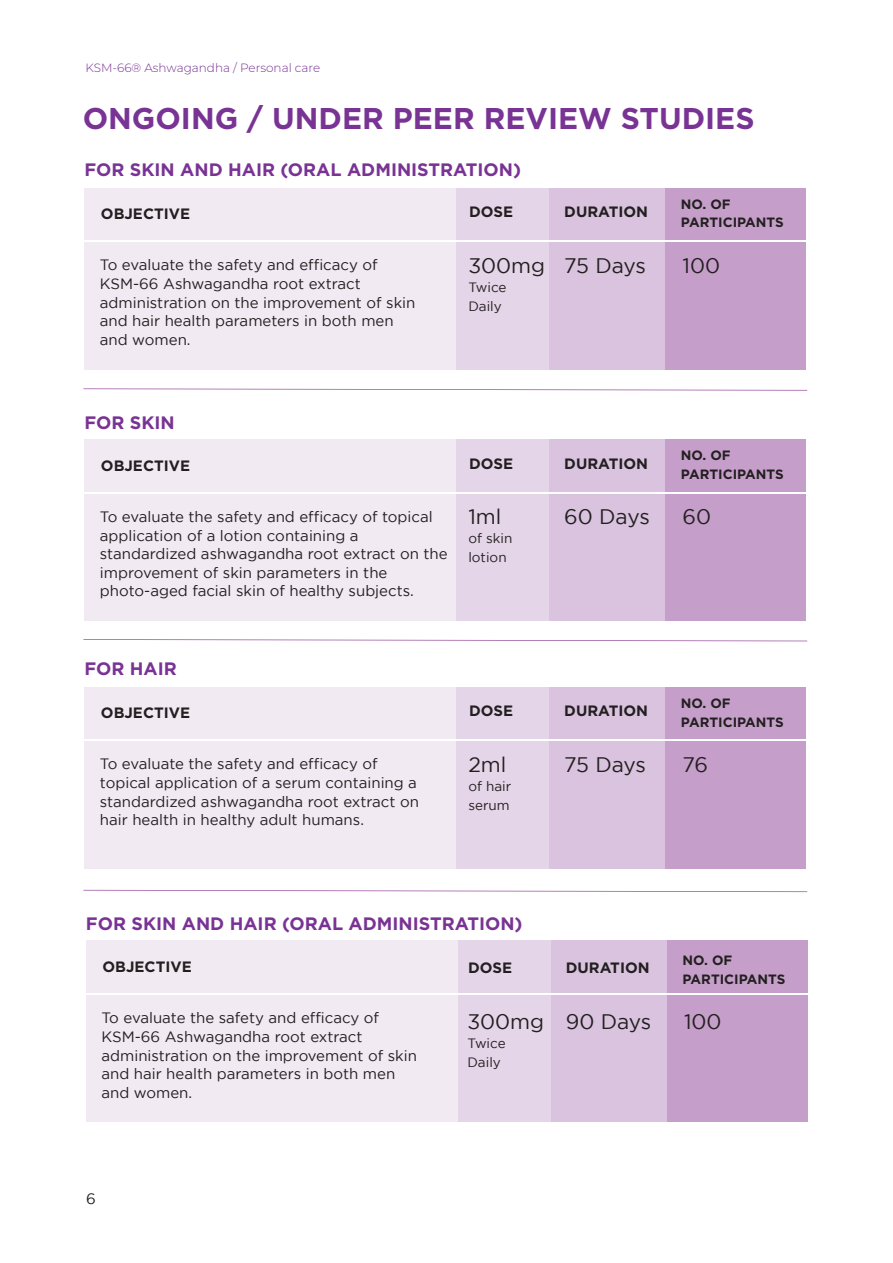
<style>
.page{position:relative;width:893px;height:1263px;background:#fff}
.page>*{position:absolute;margin:0;border:0;box-sizing:border-box;transform-origin:0 0}
.t1{font:700 30px "Gotham";color:#793394}
.t2{font:21px "Gotham";color:#231f20}
.t3{font:700 18px "Gotham";color:#793394}
.t4{font:15px/18.6px "Gotham";color:#231f20}
.t5{font:700 15px "Gotham";color:#231f20}
.t6{font:700 13.5px/18.9px "Gotham";color:#231f20}
.t7{font:13.5px/18.9px "Gotham";color:#231f20}
.t8{font:300 12px "Montserrat";color:#793394}
</style>
<div class="page">
<div style="left:85px;top:188px;width:371px;height:181px;background:#f1eaf3"></div>
<div style="left:456px;top:188px;width:93px;height:181px;background:#e5d5e8"></div>
<div style="left:549px;top:188px;width:117px;height:181px;background:#d9c3de"></div>
<div style="left:665px;top:188px;width:141px;height:181px;background:#c59fc9"></div>
<hr style="left:80px;top:241px;width:730px;height:1px;background:#fff">
<div style="left:86px;top:941px;width:372px;height:181px;background:#f1eaf3"></div>
<div style="left:458px;top:941px;width:93px;height:181px;background:#e5d5e8"></div>
<div style="left:551px;top:941px;width:116px;height:181px;background:#d9c3de"></div>
<div style="left:667px;top:941px;width:141px;height:181px;background:#c59fc9"></div>
<hr style="left:81px;top:993px;width:731px;height:2px;background:#fff">
<div style="left:85px;top:439px;width:371px;height:182px;background:#f1eaf3"></div>
<div style="left:456px;top:439px;width:93px;height:182px;background:#e5d5e8"></div>
<div style="left:549px;top:439px;width:117px;height:182px;background:#d9c3de"></div>
<div style="left:665px;top:439px;width:141px;height:182px;background:#c59fc9"></div>
<hr style="left:80px;top:492px;width:730px;height:2px;background:#fff">
<div style="left:85px;top:687px;width:371px;height:181px;background:#f1eaf3"></div>
<div style="left:456px;top:687px;width:93px;height:181px;background:#e5d5e8"></div>
<div style="left:549px;top:687px;width:117px;height:181px;background:#d9c3de"></div>
<div style="left:665px;top:687px;width:141px;height:181px;background:#c59fc9"></div>
<hr style="left:80px;top:740px;width:730px;height:1px;background:#fff">
<svg style="left:83px;top:388px;width:724px;height:3px"></svg>
<svg style="left:83px;top:639px;width:724px;height:2px"></svg>
<svg style="left:83px;top:890px;width:724px;height:2px"></svg>
<p class="t8" style="left:85px;top:60px;width:236px">KSM-66® Ashwagandha / Personal care</p>
<h1 class="t1" style="left:83px;top:101px;width:673px">ONGOING / UNDER PEER REVIEW STUDIES</h1>
<p class="t3" style="left:84px;top:159px;width:438px">FOR SKIN AND HAIR (ORAL ADMINISTRATION)</p>
<p class="t5" style="left:101px;top:205px;width:91px">OBJECTIVE</p>
<p class="t4" style="left:100px;top:256px;width:317px">To evaluate the safety and efficacy of<br>KSM-66 Ashwagandha root extract administration on the improvement of skin and hair health parameters in both men and women.</p>
<p class="t5" style="left:469px;top:203px;width:46px">DOSE</p>
<p class="t5" style="left:564px;top:203px;width:85px">DURATION</p>
<p class="t6" style="left:681px;top:194px;width:104px">NO. OF<br>PARTICIPANTS</p>
<h2 class="t2" style="left:468px;top:254px;width:78px">300mg</h2>
<p class="t7" style="left:468px;top:277px;width:40px">Twice<br>Daily</p>
<h2 class="t2" style="left:564px;top:254px;width:83px">75 Days</h2>
<h2 class="t2" style="left:682px;top:254px;width:39px">100</h2>
<p class="t3" style="left:84px;top:412px;width:92px">FOR SKIN</p>
<p class="t5" style="left:101px;top:457px;width:91px">OBJECTIVE</p>
<p class="t4" style="left:100px;top:507px;width:349px">To evaluate the safety and efficacy of topical application of a lotion containing a standardized ashwagandha root extract on the improvement of skin parameters in the photo-aged facial skin of healthy subjects.</p>
<p class="t5" style="left:469px;top:455px;width:46px">DOSE</p>
<p class="t5" style="left:564px;top:455px;width:85px">DURATION</p>
<p class="t6" style="left:681px;top:445px;width:104px">NO. OF<br>PARTICIPANTS</p>
<h2 class="t2" style="left:468px;top:505px;width:35px">1ml</h2>
<p class="t7" style="left:468px;top:529px;width:45px">of skin lotion</p>
<h2 class="t2" style="left:564px;top:505px;width:87px">60 Days</h2>
<h2 class="t2" style="left:682px;top:505px;width:30px">60</h2>
<p class="t3" style="left:84px;top:658px;width:94px">FOR HAIR</p>
<p class="t5" style="left:101px;top:704px;width:91px">OBJECTIVE</p>
<p class="t4" style="left:100px;top:755px;width:321px">To evaluate the safety and efficacy of topical application of a serum containing a standardized ashwagandha root extract on hair health in healthy adult humans.</p>
<p class="t5" style="left:469px;top:702px;width:46px">DOSE</p>
<p class="t5" style="left:564px;top:702px;width:85px">DURATION</p>
<p class="t6" style="left:681px;top:693px;width:104px">NO. OF<br>PARTICIPANTS</p>
<h2 class="t2" style="left:468px;top:753px;width:40px">2ml</h2>
<p class="t7" style="left:468px;top:776px;width:44px">of hair serum</p>
<h2 class="t2" style="left:564px;top:753px;width:83px">75 Days</h2>
<h2 class="t2" style="left:682px;top:753px;width:27px">76</h2>
<p class="t3" style="left:86px;top:913px;width:438px">FOR SKIN AND HAIR (ORAL ADMINISTRATION)</p>
<p class="t5" style="left:103px;top:958px;width:91px">OBJECTIVE</p>
<p class="t4" style="left:101px;top:1008px;width:317px">To evaluate the safety and efficacy of<br>KSM-66 Ashwagandha root extract administration on the improvement of skin and hair health parameters in both men and women.</p>
<p class="t5" style="left:468px;top:959px;width:46px">DOSE</p>
<p class="t5" style="left:566px;top:959px;width:85px">DURATION</p>
<p class="t6" style="left:682px;top:950px;width:104px">NO. OF<br>PARTICIPANTS</p>
<h2 class="t2" style="left:467px;top:1010px;width:78px">300mg</h2>
<p class="t7" style="left:467px;top:1033px;width:40px">Twice<br>Daily</p>
<h2 class="t2" style="left:566px;top:1010px;width:87px">90 Days</h2>
<h2 class="t2" style="left:684px;top:1010px;width:39px">100</h2>
<p class="t4" style="left:86px;top:1189px;width:11px">6</p>
</div>
